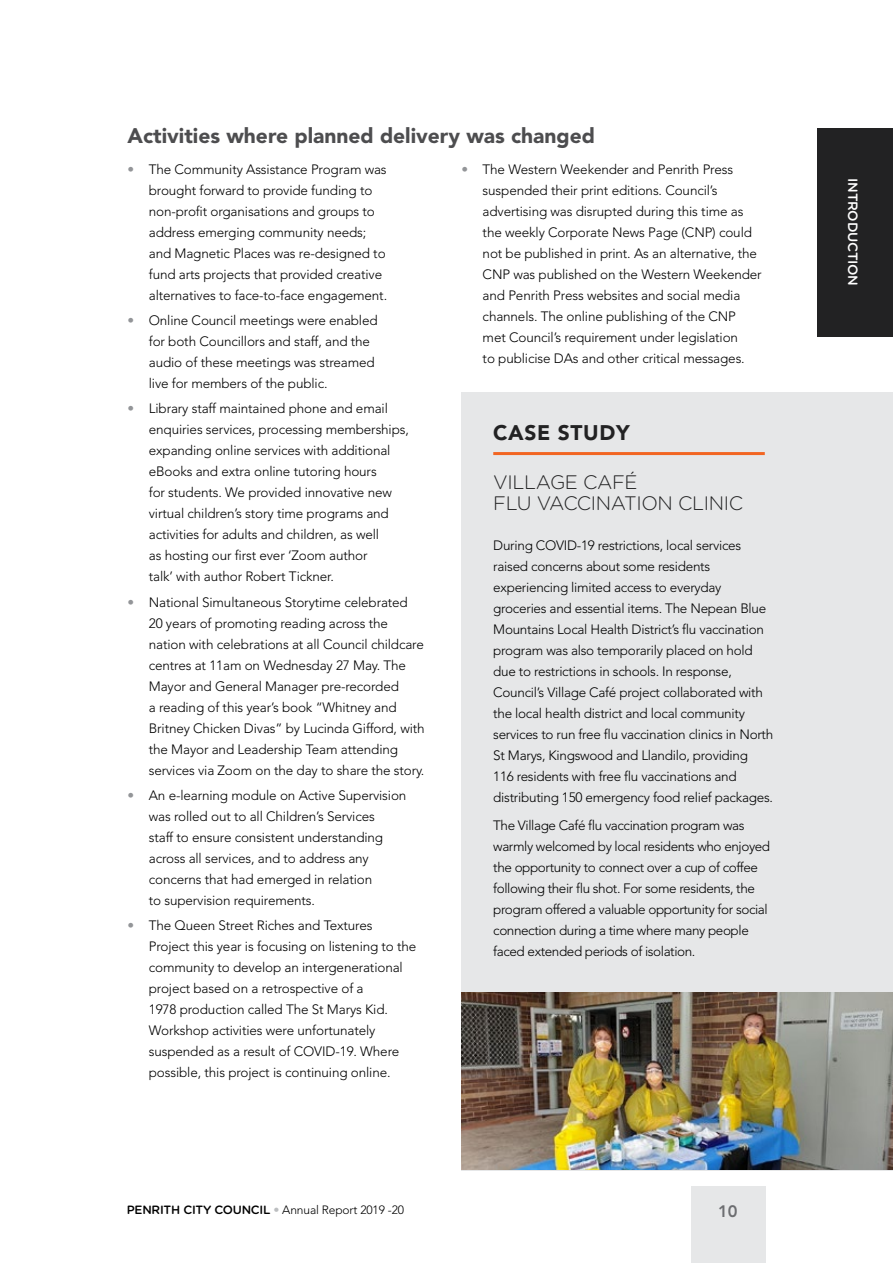
<style>
.page{position:relative;width:893px;height:1263px;background:#fff}
.page>*{position:absolute;margin:0;border:0;box-sizing:border-box;transform-origin:0 0}
.H4_Larger{font:900 21px "Avenir LT Std";color:#4d4d4f}
.H4_Case_Study{font:900 21px "Avenir LT Std";letter-spacing:.03em;color:#222223}
.H4_Case_Study_Gotham{font:300 19.5px/21px "Gotham Rounded";letter-spacing:-.02em;color:#222223}
.t1{font:800 16.5px "Avenir LT Std";color:#6d6e71}
.Bullets_Grey{font:300 13.5px/21px "Avenir LT Std";letter-spacing:-.01em;color:#000}
.Body_9pt{font:300 13.5px/21px "Avenir LT Std";letter-spacing:-.02em;color:#000}
.t2{font:500 13.5px "Gotham Rounded";letter-spacing:-.02em;color:#fff}
.t3{font:300 12px "Avenir LT Std";letter-spacing:-.01em;color:#000}
.s1{color:#939598}
.s2{font-family:"Gotham Rounded";font-weight:500}
.s3{color:#bcbec0}
</style>
<div class="page">
<div style="left:461px;top:392px;width:432px;height:778px;background:#e6e7e8"></div>
<hr style="left:493px;top:452px;width:272px;height:3px;background:#f26522">
<img style="left:461px;top:993px;width:432px;height:176px">
<div style="left:691px;top:1186px;width:74px;height:77px;background:#e6e7e8"></div>
<div style="left:817px;top:128px;width:76px;height:208px;background:#222223"></div>
<h4 class="H4_Larger" style="left:128px;top:123px;width:469px">Activities where planned delivery was changed</h4>
<p class="Bullets_Grey" style="left:149px;top:159px;width:240px;text-indent:-21px"><span class="s1">•</span> The Community Assistance Program was brought forward to provide funding to non-profit organisations and groups to address emerging community needs; and Magnetic Places was re-designed to fund arts projects that provided creative alternatives to face-to-face engagement.</p>
<p class="Bullets_Grey" style="left:149px;top:310px;width:230px;text-indent:-21px"><span class="s1">•</span> Online Council meetings were enabled for both Councillors and staff, and the audio of these meetings was streamed live for members of the public.</p>
<p class="Bullets_Grey" style="left:149px;top:398px;width:262px;text-indent:-21px"><span class="s1">•</span> Library staff maintained phone and email enquiries services, processing memberships, expanding online services with additional eBooks and extra online tutoring hours<br>for students. We provided innovative new virtual children’s story time programs and activities for adults and children, as well<br>as hosting our first ever ‘Zoom author<br>talk’ with author Robert Tickner.</p>
<p class="Bullets_Grey" style="left:149px;top:592px;width:277px;text-indent:-21px"><span class="s1">•</span> National Simultaneous Storytime celebrated 20 years of promoting reading across the nation with celebrations at all Council childcare centres at 11am on Wednesday 27 May. The Mayor and General Manager pre-recorded<br>a reading of this year’s book “Whitney and Britney Chicken Divas” by Lucinda Gifford, with the Mayor and Leadership Team attending services via Zoom on the day to share the story.</p>
<p class="Bullets_Grey" style="left:149px;top:785px;width:259px;text-indent:-21px"><span class="s1">•</span> An e-learning module on Active Supervision was rolled out to all Children’s Services<br>staff to ensure consistent understanding across all services, and to address any concerns that had emerged in relation<br>to supervision requirements.</p>
<p class="Bullets_Grey" style="left:149px;top:915px;width:269px;text-indent:-21px"><span class="s1">•</span> The Queen Street Riches and Textures Project this year is focusing on listening to the community to develop an intergenerational project based on a retrospective of a<br>1978 production called The St Marys Kid.<br>Workshop activities were unfortunately suspended as a result of COVID-19. Where possible, this project is continuing online.</p>
<p class="Bullets_Grey" style="left:483px;top:159px;width:281px;text-indent:-21px"><span class="s1">•</span> The Western Weekender and Penrith Press suspended their print editions. Council’s advertising was disrupted during this time as the weekly Corporate News Page (CNP) could not be published in print. As an alternative, the CNP was published on the Western Weekender and Penrith Press websites and social media channels. The online publishing of the CNP met Council’s requirement under legislation<br>to publicise DAs and other critical messages.</p>
<h4 class="H4_Case_Study" style="left:493px;top:420px;width:138px">CASE STUDY</h4>
<p class="H4_Case_Study_Gotham" style="left:493px;top:470px;width:251px">VILLAGE CAFÉ<br>FLU VACCINATION CLINIC</p>
<p class="Body_9pt" style="left:493px;top:535px;width:282px">During COVID-19 restrictions, local services raised concerns about some residents experiencing limited access to everyday groceries and essential items. The Nepean Blue Mountains Local Health District’s fl u vaccination program was also temporarily placed on hold due to restrictions in schools. In response, Council’s Village Café project collaborated with the local health district and local community services to run free fl u vaccination clinics in North St Marys, Kingswood and Llandilo, providing<br>116 residents with free fl u vaccinations and distributing 150 emergency food relief packages.</p>
<p class="Body_9pt" style="left:493px;top:814px;width:278px">The Village Café fl u vaccination program was warmly welcomed by local residents who enjoyed the opportunity to connect over a cup of coffee following their fl u shot. For some residents, the program offered a valuable opportunity for social connection during a time where many people faced extended periods of isolation.</p>
<p class="t3" style="left:127px;top:1203px;width:279px"><span class="s2">PENRITH CITY COUNCIL</span> <span class="s3">•</span> Annual Report 2019 -20</p>
<p class="t1" style="left:718px;top:1201px;width:21px">10</p>
<p class="t2" style="left:862px;top:178px;width:109px;rotate:90deg">INTRODUCTION</p>
</div>
